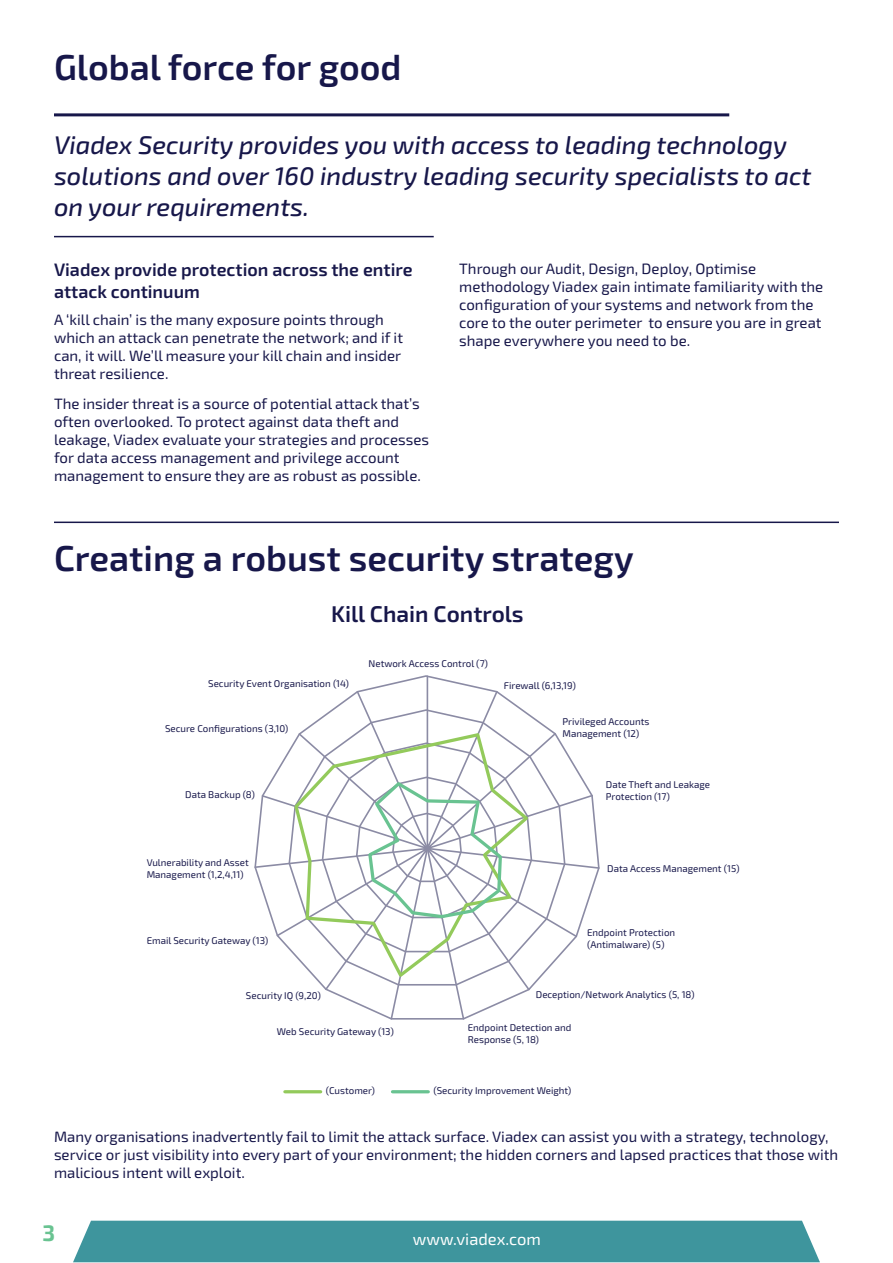
<style>
.page{position:relative;width:893px;height:1263px;background:#fff}
.page>*{position:absolute;margin:0;border:0;box-sizing:border-box;transform-origin:0 0}
.t1{font:600 36px "Exo 2.0";color:#17174a}
.t2{font:italic 500 25.5px/30.6px "Exo 2.0";color:#17174a}
.t3{font:600 22.8px "Exo 2.0";color:#17174a}
.t4{font:700 22.5px "Exo 2.0";color:#69c391}
.t5{font:600 18px/21.6px "Exo 2.0";color:#17174a}
.t6{font:16.5px "Exo 2.0";color:#fff}
.t7{font:15px/18px "Exo 2.0";color:#17174a}
.t8{font:9.75px/11.7px "Exo 2.0";color:#17174a}
</style>
<div class="page">
<hr style="left:54px;top:113px;width:675px;height:3px;background:#17174a">
<hr style="left:54px;top:236px;width:380px;height:1px;background:#17174a">
<hr style="left:54px;top:522px;width:785px;height:1px;background:#17174a">
<svg style="left:254px;top:675px;width:346px;height:345px"></svg>
<hr style="left:285px;top:1090px;width:36px;height:3px;background:#93ca5b">
<hr style="left:392px;top:1090px;width:36px;height:3px;background:#69c391">
<div style="left:73px;top:1221px;width:747px;height:41px;background:#3e959d"></div>
<p class="t1" style="left:54px;top:46px;width:349px">Global force for good</p>
<p class="t2" style="left:54px;top:131px;width:759px">Viadex Security provides you with access to leading technology solutions and over 160 industry leading security specialists to act on your requirements.</p>
<p class="t5" style="left:54px;top:260px;width:360px">Viadex provide protection across the entire attack continuum</p>
<p class="t7" style="left:54px;top:311px;width:351px">A ‘kill chain’ is the many exposure points through which an attack can penetrate the network; and if it can, it will. We’ll measure your kill chain and insider threat resilience.</p>
<p class="t7" style="left:54px;top:395px;width:377px">The insider threat is a source of potential attack that’s often overlooked. To protect against data theft and leakage, Viadex evaluate your strategies and processes for data access management and privilege account management to ensure they are as robust as possible.</p>
<p class="t7" style="left:459px;top:260px;width:366px">Through our Audit, Design, Deploy, Optimise methodology Viadex gain intimate familiarity with the configuration of your systems and network from the core to the outer perimeter to ensure you are in great shape everywhere you need to be.</p>
<p class="t1" style="left:54px;top:537px;width:581px">Creating a robust security strategy</p>
<p class="t3" style="left:331px;top:601px;width:194px">Kill Chain Controls</p>
<p class="t8" style="left:208px;top:678px;width:142px">Security Event Organisation (14)</p>
<p class="t8" style="left:165px;top:723px;width:125px">Secure Configurations (3,10)</p>
<p class="t8" style="left:185px;top:789px;width:71px">Data Backup (8)</p>
<p class="t8" style="left:369px;top:658px;width:121px">Network Access Control (7)</p>
<p class="t8" style="left:504px;top:680px;width:73px">Firewall (6,13,19)</p>
<p class="t8" style="left:562px;top:716px;width:88px">Privileged Accounts<br>Management (12)</p>
<p class="t8" style="left:606px;top:779px;width:106px">Date Theft and Leakage<br>Protection (17)</p>
<p class="t8" style="left:147px;top:857px;width:104px">Vulnerability and Asset<br>Management (1,2,4,11)</p>
<p class="t8" style="left:147px;top:935px;width:123px">Email Security Gateway (13)</p>
<p class="t8" style="left:607px;top:863px;width:134px">Data Access Management (15)</p>
<p class="t8" style="left:587px;top:927px;width:90px">Endpoint Protection (Antimalware) (5)</p>
<p class="t8" style="left:246px;top:990px;width:76px">Security IQ (9,20)</p>
<p class="t8" style="left:277px;top:1025px;width:118px">Web Security Gateway (13)</p>
<p class="t8" style="left:536px;top:988px;width:160px">Deception/Network Analytics (5, 18)</p>
<p class="t8" style="left:468px;top:1022px;width:105px">Endpoint Detection and<br>Response (5, 18)</p>
<p class="t8" style="left:326px;top:1085px;width:51px">(Customer)</p>
<p class="t8" style="left:434px;top:1085px;width:139px">(Security Improvement Weight)</p>
<p class="t7" style="left:54px;top:1128px;width:786px">Many organisations inadvertently fail to limit the attack surface. Viadex can assist you with a strategy, technology, service or just visibility into every part of your environment; the hidden corners and lapsed practices that those with malicious intent will exploit.</p>
<p class="t4" style="left:43px;top:1219px;width:14px">3</p>
<p class="t6" style="left:413px;top:1230px;width:130px">www.viadex.com</p>
</div>
